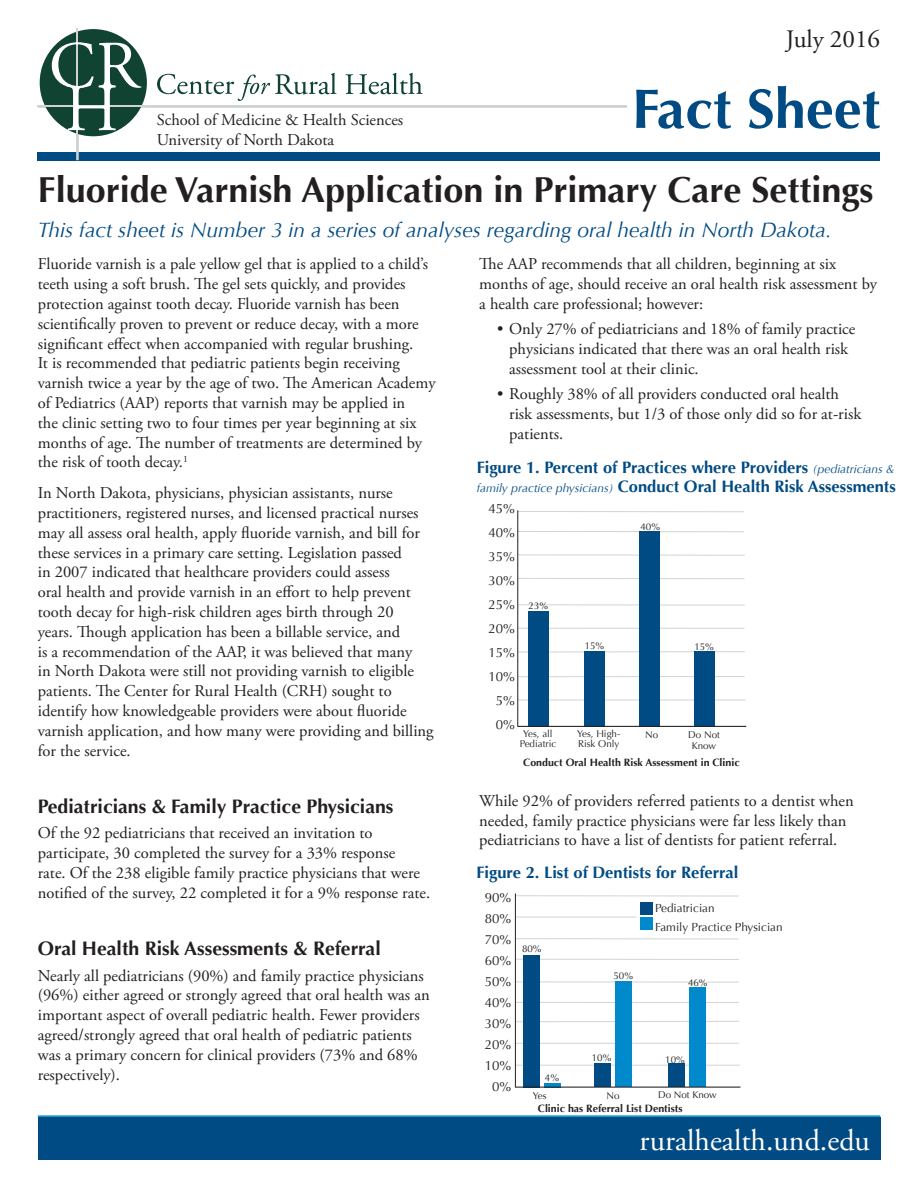
<style>
.page{position:relative;width:918px;height:1188px;background:#fff}
.page>*{position:absolute;margin:0;border:0;box-sizing:border-box;transform-origin:0 0}
.t1{font:700 55.8px "Optima";color:#004b84}
.t2{font:700 36px "Optima";color:#231f20}
.t3{font:30px "Adobe Garamond Pro";color:#fff}
.t4{font:25.05px "Adobe Garamond Pro";color:#231f20}
.t5{font:italic 21px "Optima";color:#004b84}
.text{font:700 19.5px "Optima";color:#231f20}
.sub_header{font:700 19.5px "Optima";color:#231f20}
.text-2{font:16.5px/19.8px "Adobe Garamond Pro";color:#231f20}
.bullets{font:16.5px/19.8px "Adobe Garamond Pro";color:#231f20}
.t6{font:700 16.5px/19.8px "Optima";color:#004b84}
.t7{font:13.2px "Optima";color:#231f20}
.t8{font:11.7px "Optima";color:#231f20}
.t9{font:700 10.65px "Optima";color:#231f20}
.t10{font:9.75px/10.5px "Optima";color:#231f20;text-align:center}
.s1{font-weight:400;font-style:italic;font-size:12px}
</style>
<div class="page">
<div style="left:38px;top:152px;width:842px;height:8px;background:#004b84"></div>
<hr style="left:76px;top:130px;width:3px;height:30px;background:#cdced0">
<hr style="left:38px;top:105px;width:842px;height:3px;background:#cdced0">
<div style="left:38px;top:1117px;width:842px;height:43px;background:#004b84"></div>
<hr style="left:38px;top:1115px;width:842px;height:2px;background:#008acb">
<div style="left:627px;top:76px;width:253px;height:54px;background:#fff"></div>
<div style="left:40px;top:29px;width:107px;height:107px;background:#104331;border-radius:50%"></div>
<hr style="left:77px;top:28px;width:1px;height:122px;background:#d1d2d4">
<hr style="left:38px;top:105px;width:117px;height:2px;background:#d1d2d4">
<svg style="left:52px;top:42px;width:90px;height:88px"></svg>
<svg style="left:157px;top:73px;width:180px;height:28px"></svg>
<svg style="left:346px;top:73px;width:77px;height:21px"></svg>
<hr style="left:518px;top:604px;width:227px;height:2px;background:#57585a">
<hr style="left:518px;top:554px;width:227px;height:2px;background:#57585a">
<hr style="left:517px;top:531px;width:227px;height:1px;background:#57585a">
<hr style="left:518px;top:578px;width:227px;height:1px;background:#57585a">
<hr style="left:518px;top:511px;width:226px;height:1px;background:#57585a">
<hr style="left:518px;top:628px;width:227px;height:1px;background:#57585a">
<hr style="left:518px;top:651px;width:227px;height:2px;background:#57585a">
<hr style="left:518px;top:676px;width:227px;height:1px;background:#57585a">
<hr style="left:518px;top:699px;width:228px;height:2px;background:#57585a">
<div style="left:529px;top:611px;width:20px;height:116px;background:#004b84"></div>
<div style="left:584px;top:651px;width:20px;height:76px;background:#004b84"></div>
<div style="left:639px;top:531px;width:21px;height:196px;background:#004b84"></div>
<div style="left:694px;top:651px;width:21px;height:76px;background:#004b84"></div>
<hr style="left:517px;top:510px;width:1px;height:217px;background:#231f20">
<hr style="left:518px;top:726px;width:228px;height:1px;background:#231f20">
<hr style="left:516px;top:981px;width:223px;height:2px;background:#57585a">
<hr style="left:516px;top:959px;width:223px;height:1px;background:#57585a">
<hr style="left:516px;top:895px;width:223px;height:2px;background:#57585a">
<hr style="left:516px;top:917px;width:120px;height:1px;background:#57585a">
<hr style="left:516px;top:938px;width:223px;height:2px;background:#57585a">
<hr style="left:516px;top:1002px;width:223px;height:1px;background:#57585a">
<hr style="left:516px;top:1021px;width:223px;height:1px;background:#57585a">
<hr style="left:516px;top:1043px;width:223px;height:1px;background:#57585a">
<hr style="left:516px;top:1065px;width:224px;height:1px;background:#57585a">
<div style="left:523px;top:955px;width:17px;height:132px;background:#004b84"></div>
<div style="left:594px;top:1064px;width:17px;height:23px;background:#004b84"></div>
<div style="left:668px;top:1064px;width:17px;height:23px;background:#004b84"></div>
<svg style="left:545px;top:1083px;width:16px;height:4px"></svg>
<div style="left:615px;top:981px;width:17px;height:106px;background:#008acb"></div>
<div style="left:689px;top:988px;width:17px;height:99px;background:#008acb"></div>
<hr style="left:515px;top:893px;width:1px;height:195px;background:#231f20">
<hr style="left:516px;top:1087px;width:224px;height:1px;background:#231f20">
<div style="left:640px;top:902px;width:13px;height:13px;background:#004b84"></div>
<div style="left:640px;top:918px;width:13px;height:12px;background:#008acb"></div>
<p class="text-2" style="left:157px;top:110px;width:248px">School of Medicine &amp; Health Sciences</p>
<p class="text-2" style="left:157px;top:130px;width:179px">University of North Dakota</p>
<p class="t4" style="left:786px;top:24px;width:96px">July 2016</p>
<p class="t1" style="left:632px;top:76px;width:249px">Fact Sheet</p>
<p class="t2" style="left:38px;top:168px;width:837px">Fluoride Varnish Application in Primary Care Settings</p>
<p class="t5" style="left:38px;top:217px;width:795px">This fact sheet is Number 3 in a series of analyses regarding oral health in North Dakota.</p>
<p class="text-2" style="left:38px;top:255px;width:399px">Fluoride varnish is a pale yellow gel that is applied to a child’s teeth using a soft brush. The gel sets quickly, and provides protection against tooth decay. Fluoride varnish has been scientifically proven to prevent or reduce decay, with a more significant effect when accompanied with regular brushing.<br>It is recommended that pediatric patients begin receiving varnish twice a year by the age of two. The American Academy of Pediatrics (AAP) reports that varnish may be applied in<br>the clinic setting two to four times per year beginning at six months of age. The number of treatments are determined by the risk of tooth decay.<sup>1</sup></p>
<p class="text-2" style="left:38px;top:484px;width:397px">In North Dakota, physicians, physician assistants, nurse practitioners, registered nurses, and licensed practical nurses may all assess oral health, apply fluoride varnish, and bill for these services in a primary care setting. Legislation passed<br>in 2007 indicated that healthcare providers could assess<br>oral health and provide varnish in an effort to help prevent tooth decay for high-risk children ages birth through 20<br>years. Though application has been a billable service, and<br>is a recommendation of the AAP, it was believed that many<br>in North Dakota were still not providing varnish to eligible patients. The Center for Rural Health (CRH) sought to identify how knowledgeable providers were about fluoride varnish application, and how many were providing and billing for the service.</p>
<p class="text" style="left:38px;top:795px;width:357px">Pediatricians &amp; Family Practice Physicians</p>
<p class="text-2" style="left:38px;top:824px;width:394px">Of the 92 pediatricians that received an invitation to participate, 30 completed the survey for a 33% response<br>rate. Of the 238 eligible family practice physicians that were notified of the survey, 22 completed it for a 9% response rate.</p>
<p class="sub_header" style="left:38px;top:937px;width:345px">Oral Health Risk Assessments &amp; Referral</p>
<p class="text-2" style="left:38px;top:966px;width:393px">Nearly all pediatricians (90%) and family practice physicians (96%) either agreed or strongly agreed that oral health was an important aspect of overall pediatric health. Fewer providers agreed/strongly agreed that oral health of pediatric patients was a primary concern for clinical providers (73% and 68% respectively).</p>
<p class="text-2" style="left:479px;top:255px;width:399px">The AAP recommends that all children, beginning at six months of age, should receive an oral health risk assessment by a health care professional; however:</p>
<p class="bullets" style="left:509px;top:320px;width:348px;text-indent:-12px">• Only 27% of pediatricians and 18% of family practice physicians indicated that there was an oral health risk assessment tool at their clinic.</p>
<p class="bullets" style="left:509px;top:384px;width:354px;text-indent:-12px">• Roughly 38% of all providers conducted oral health risk assessments, but 1/3 of those only did so for at-risk patients.</p>
<p class="t6" style="left:477px;top:457px;width:421px">Figure 1. Percent of Practices where Providers <span class="s1">(pediatricians &amp; family practice physicians)</span> Conduct Oral Health Risk Assessments</p>
<p class="t7" style="left:489px;top:500px;width:28px">45%</p>
<p class="t7" style="left:489px;top:524px;width:28px">40%</p>
<p class="t7" style="left:489px;top:548px;width:28px">35%</p>
<p class="t7" style="left:489px;top:572px;width:28px">30%</p>
<p class="t7" style="left:489px;top:596px;width:28px">25%</p>
<p class="t7" style="left:489px;top:620px;width:28px">20%</p>
<p class="t7" style="left:489px;top:644px;width:28px">15%</p>
<p class="t7" style="left:489px;top:668px;width:28px">10%</p>
<p class="t7" style="left:496px;top:692px;width:21px">5%</p>
<p class="t7" style="left:496px;top:716px;width:21px">0%</p>
<p class="t10" style="left:520px;top:729px;width:38px">Yes, all<br>Pediatric</p>
<p class="t10" style="left:577px;top:729px;width:44px;text-align:left">Yes, High-<br>Risk Only</p>
<p class="t10" style="left:645px;top:729px;width:15px">No</p>
<p class="t10" style="left:688px;top:730px;width:33px">Do Not<br>Know</p>
<p class="t9" style="left:523px;top:756px;width:218px">Conduct Oral Health Risk Assessment in Clinic</p>
<p class="t10" style="left:641px;top:521px;width:21px">40%</p>
<p class="t10" style="left:529px;top:601px;width:21px">23%</p>
<p class="t10" style="left:585px;top:641px;width:21px">15%</p>
<p class="t10" style="left:694px;top:642px;width:21px">15%</p>
<p class="text-2" style="left:479px;top:791px;width:376px">While 92% of providers referred patients to a dentist when needed, family practice physicians were far less likely than pediatricians to have a list of dentists for patient referral.</p>
<p class="t6" style="left:477px;top:863px;width:263px">Figure 2. List of Dentists for Referral</p>
<p class="t7" style="left:485px;top:889px;width:28px">90%</p>
<p class="t7" style="left:485px;top:910px;width:28px">80%</p>
<p class="t7" style="left:485px;top:931px;width:28px">70%</p>
<p class="t7" style="left:485px;top:952px;width:28px">60%</p>
<p class="t7" style="left:485px;top:973px;width:28px">50%</p>
<p class="t7" style="left:485px;top:994px;width:28px">40%</p>
<p class="t7" style="left:485px;top:1015px;width:28px">30%</p>
<p class="t7" style="left:485px;top:1036px;width:28px">20%</p>
<p class="t7" style="left:485px;top:1057px;width:28px">10%</p>
<p class="t7" style="left:492px;top:1078px;width:21px">0%</p>
<p class="t10" style="left:533px;top:1090px;width:15px">Yes</p>
<p class="t10" style="left:607px;top:1091px;width:15px">No</p>
<p class="t10" style="left:658px;top:1090px;width:60px">Do Not Know</p>
<p class="t8" style="left:655px;top:901px;width:61px">Pediatrician</p>
<p class="t8" style="left:655px;top:920px;width:129px">Family Practice Physician</p>
<p class="t10" style="left:522px;top:944px;width:21px">80%</p>
<p class="t10" style="left:613px;top:971px;width:21px">50%</p>
<p class="t10" style="left:688px;top:978px;width:21px">46%</p>
<p class="t10" style="left:592px;top:1053px;width:21px">10%</p>
<p class="t10" style="left:665px;top:1054px;width:21px">10%</p>
<p class="t10" style="left:545px;top:1072px;width:16px">4%</p>
<p class="t9" style="left:538px;top:1103px;width:146px">Clinic has Referral List Dentists</p>
<p class="t3" style="left:640px;top:1122px;width:232px">ruralhealth.und.edu</p>
</div>
